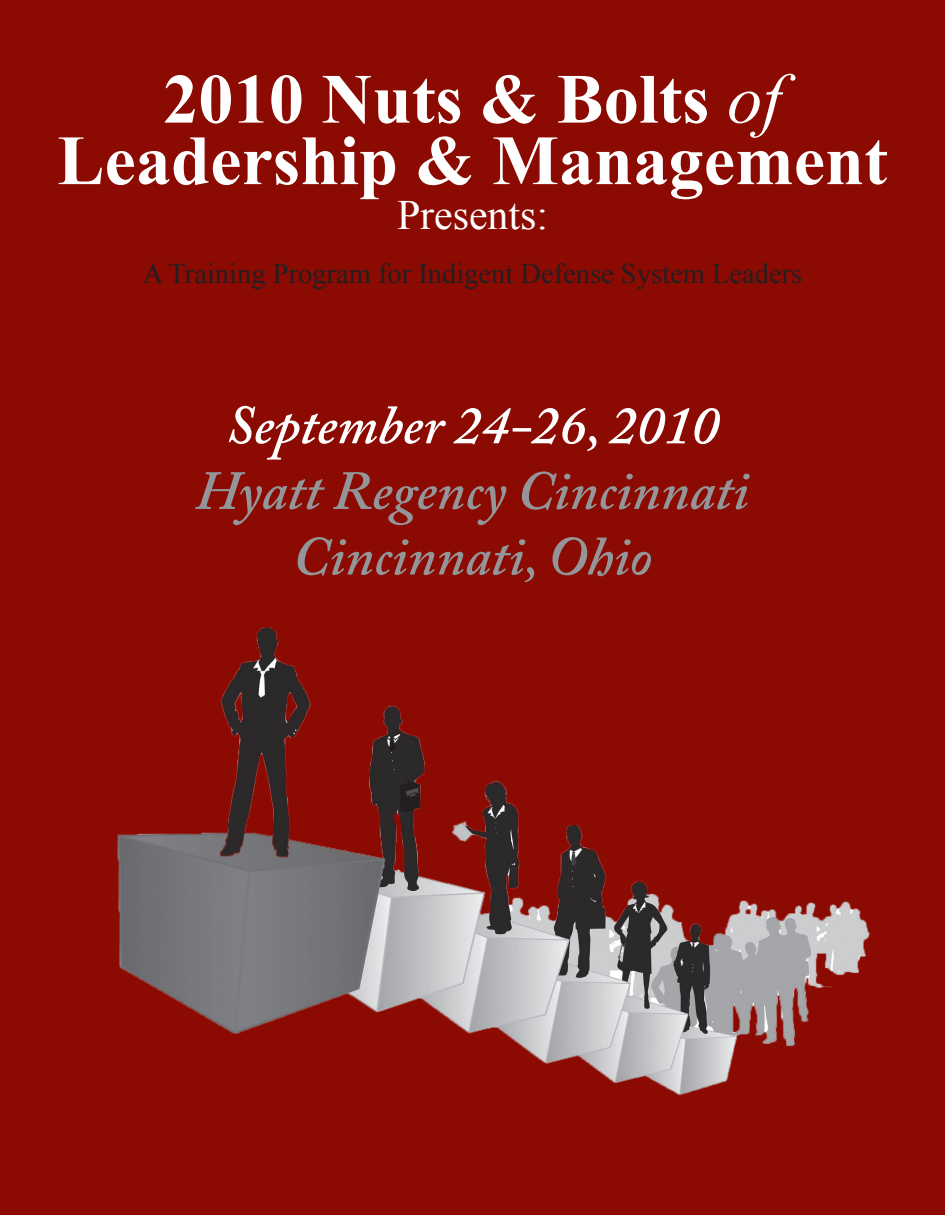
<style>
.page{position:relative;width:945px;height:1215px;background:#8b0a02}
.page>*{position:absolute;margin:0;border:0;box-sizing:border-box;transform-origin:0 0}
.t1{font:700 70.5px "Times New Roman Special G1";color:#fff}
.t2{font:italic 600 54.75px "Adobe Caslon Pro";color:#939598}
.t3{font:italic 600 54.75px "Adobe Caslon Pro";color:#fff}
.t4{font:41.85px "Times New Roman Special G1";color:#fff}
.t5{font:28.5px "Times New Roman";color:#231f20}
.s1{font-weight:400;font-style:italic}
</style>
<div class="page">
<img style="left:117px;top:627px;width:753px;height:469px">
<p class="t1" style="left:163px;top:51px;width:620px">2010 Nuts &amp; Bolts <span class="s1">of</span></p>
<p class="t1" style="left:57px;top:113px;width:832px">Leadership &amp; Management</p>
<p class="t4" style="left:397px;top:188px;width:152px">Presents:</p>
<p class="t5" style="left:143px;top:254px;width:661px">A Training Program for Indigent Defense System Leaders</p>
<p class="t3" style="left:226px;top:392px;width:495px">September 24-26, 2010</p>
<p class="t2" style="left:196px;top:458px;width:554px">Hyatt Regency Cincinnati</p>
<p class="t2" style="left:293px;top:524px;width:361px">Cincinnati, Ohio</p>
</div>
